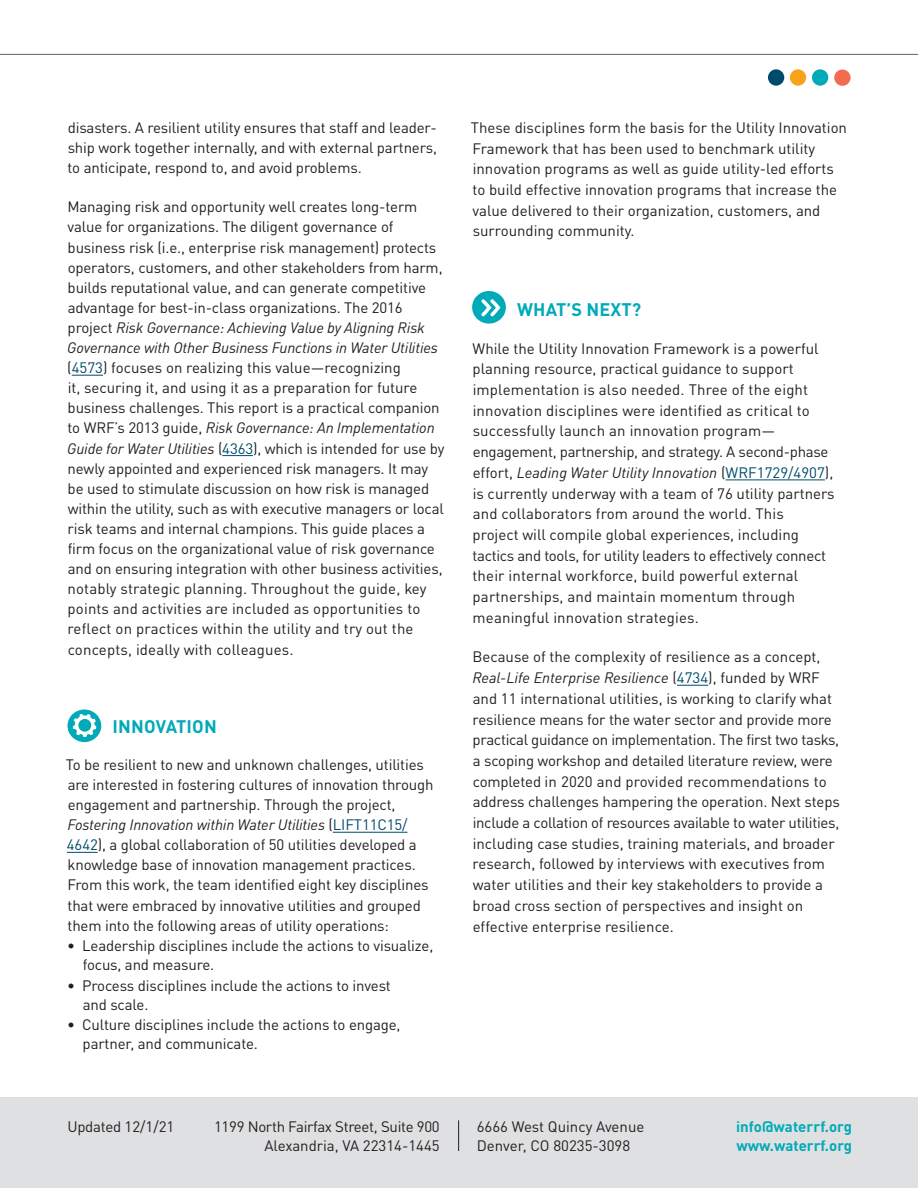
<style>
.page{position:relative;width:918px;height:1188px;background:#fff}
.page>*{position:absolute;margin:0;border:0;box-sizing:border-box;transform-origin:0 0}
.Section_Heading{font:700 18px "DIN Pro";letter-spacing:.01em;color:#00aab8}
.Body{font:15px/20.1px "DIN Pro";letter-spacing:-.01em;color:#231f20}
.t1{font:700 15px/19.5px "DIN Pro";color:#00aab8}
.s1{font-style:italic}
.s2{color:#004b6c}
</style>
<div class="page">
<div style="left:768px;top:69px;width:16px;height:17px;background:#004b6c;border-radius:50%"></div>
<div style="left:790px;top:69px;width:16px;height:17px;background:#f9a31b;border-radius:50%"></div>
<div style="left:834px;top:70px;width:17px;height:16px;background:#f26b50;border-radius:50%"></div>
<div style="left:812px;top:69px;width:16px;height:17px;background:#00aab8;border-radius:50%"></div>
<hr style="left:0;top:54px;width:918px;height:1px;background:#5f6369">
<div style="left:0;top:1097px;width:918px;height:91px;background:#dfe0e1"></div>
<hr style="left:458px;top:1120px;width:1px;height:31px;background:#231f20">
<div style="left:68px;top:709px;width:33px;height:33px;background:#00aab8;border-radius:50%"></div>
<svg style="left:73px;top:714px;width:23px;height:23px"></svg>
<hr style="left:72px;top:375px;width:31px;height:1px;background:#004b6c">
<hr style="left:222px;top:455px;width:31px;height:1px;background:#004b6c">
<hr style="left:333px;top:832px;width:74px;height:1px;background:#004b6c">
<hr style="left:67px;top:852px;width:31px;height:1px;background:#004b6c">
<hr style="left:726px;top:480px;width:99px;height:1px;background:#004b6c">
<hr style="left:677px;top:685px;width:31px;height:1px;background:#004b6c">
<div style="left:472px;top:291px;width:34px;height:33px;background:#00aab8;border-radius:50%"></div>
<svg style="left:481px;top:300px;width:20px;height:17px"></svg>
<p class="Body" style="left:68px;top:116px;width:371px;text-align:justify">disasters. A resilient utility ensures that staff and leader&shy;ship work together internally, and with external partners, to anticipate, respond to, and avoid problems.</p>
<p class="Body" style="left:67px;top:195px;width:379px">Managing risk and opportunity well creates long-term value for organizations. The diligent governance of business risk (i.e., enterprise risk management) protects operators, customers, and other stakeholders from harm, builds reputational value, and can generate competitive advantage for best-in-class organizations. The 2016 project <span class="s1">Risk Governance: Achieving Value by Aligning Risk Governance with Other Business Functions in Water Utilities </span>(<span class="s2">4573</span>) focuses on realizing this value—recognizing<br>it, securing it, and using it as a preparation for future business challenges. This report is a practical companion to WRF’s 2013 guide, <span class="s1">Risk Governance: An Implementation Guide for Water Utilities</span> (<span class="s2">4363</span>), which is intended for use by newly appointed and experienced risk managers. It may be used to stimulate discussion on how risk is managed within the utility, such as with executive managers or local risk teams and internal champions. This guide places a firm focus on the organizational value of risk governance and on ensuring integration with other business activities, notably strategic planning. Throughout the guide, key points and activities are included as opportunities to reflect on practices within the utility and try out the concepts, ideally with colleagues.</p>
<p class="Section_Heading" style="left:113px;top:712px;width:106px">INNOVATION</p>
<p class="Body" style="left:66px;top:753px;width:369px">To be resilient to new and unknown challenges, utilities are interested in fostering cultures of innovation through engagement and partnership. Through the project, <span class="s1">Fostering Innovation within Water Utilities</span> (<span class="s2">LIFT11C15/ 4642</span>), a global collaboration of 50 utilities developed a knowledge base of innovation management practices.<br>From this work, the team identified eight key disciplines that were embraced by innovative utilities and grouped them into the following areas of utility operations:</p>
<p class="Body" style="left:83px;top:935px;width:352px;line-height:19px;text-indent:-15px">• Leadership disciplines include the actions to visualize, focus, and measure.</p>
<p class="Body" style="left:83px;top:974px;width:310px;line-height:19px;text-indent:-16px">• Process disciplines include the actions to invest and scale.</p>
<p class="Body" style="left:83px;top:1014px;width:319px;line-height:19px;text-indent:-15px">• Culture disciplines include the actions to engage, partner, and communicate.</p>
<p class="Body" style="left:471px;top:116px;width:378px;line-height:20.7px">These disciplines form the basis for the Utility Innovation Framework that has been used to benchmark utility innovation programs as well as guide utility-led efforts to build effective innovation programs that increase the value delivered to their organization, customers, and surrounding community.</p>
<p class="Section_Heading" style="left:517px;top:295px;width:126px">WHAT’S NEXT?</p>
<p class="Body" style="left:473px;top:336px;width:364px;line-height:20.7px">While the Utility Innovation Framework is a powerful planning resource, practical guidance to support implementation is also needed. Three of the eight innovation disciplines were identified as critical to successfully launch an innovation program— engagement, partnership, and strategy. A second-phase effort, <span class="s1">Leading Water Utility Innovation</span> (<span class="s2">WRF1729/4907</span>), is currently underway with a team of 76 utility partners and collaborators from around the world. This<br>project will compile global experiences, including tactics and tools, for utility leaders to effectively connect their internal workforce, build powerful external partnerships, and maintain momentum through meaningful innovation strategies.</p>
<p class="Body" style="left:472px;top:645px;width:369px;line-height:20.7px">Because of the complexity of resilience as a concept, <span class="s1">Real-Life Enterprise Resilience</span> (<span class="s2">4734</span>), funded by WRF and 11 international utilities, is working to clarify what resilience means for the water sector and provide more practical guidance on implementation. The first two tasks, a scoping workshop and detailed literature review, were completed in 2020 and provided recommendations to address challenges hampering the operation. Next steps include a collation of resources available to water utilities, including case studies, training materials, and broader research, followed by interviews with executives from water utilities and their key stakeholders to provide a broad cross section of perspectives and insight on effective enterprise resilience.</p>
<p class="Body" style="left:68px;top:1115px;width:108px">Updated 12/1/21</p>
<p class="Body" style="left:214px;top:1115px;width:227px;line-height:19.5px;text-align:right">1199 North Fairfax Street, Suite 900<br>Alexandria, VA 22314-1445</p>
<p class="Body" style="left:477px;top:1115px;width:169px;line-height:19.5px">6666 West Quincy Avenue<br>Denver, CO 80235-3098</p>
<p class="t1" style="left:736px;top:1115px;width:117px">info@waterrf.org www.waterrf.org</p>
</div>
